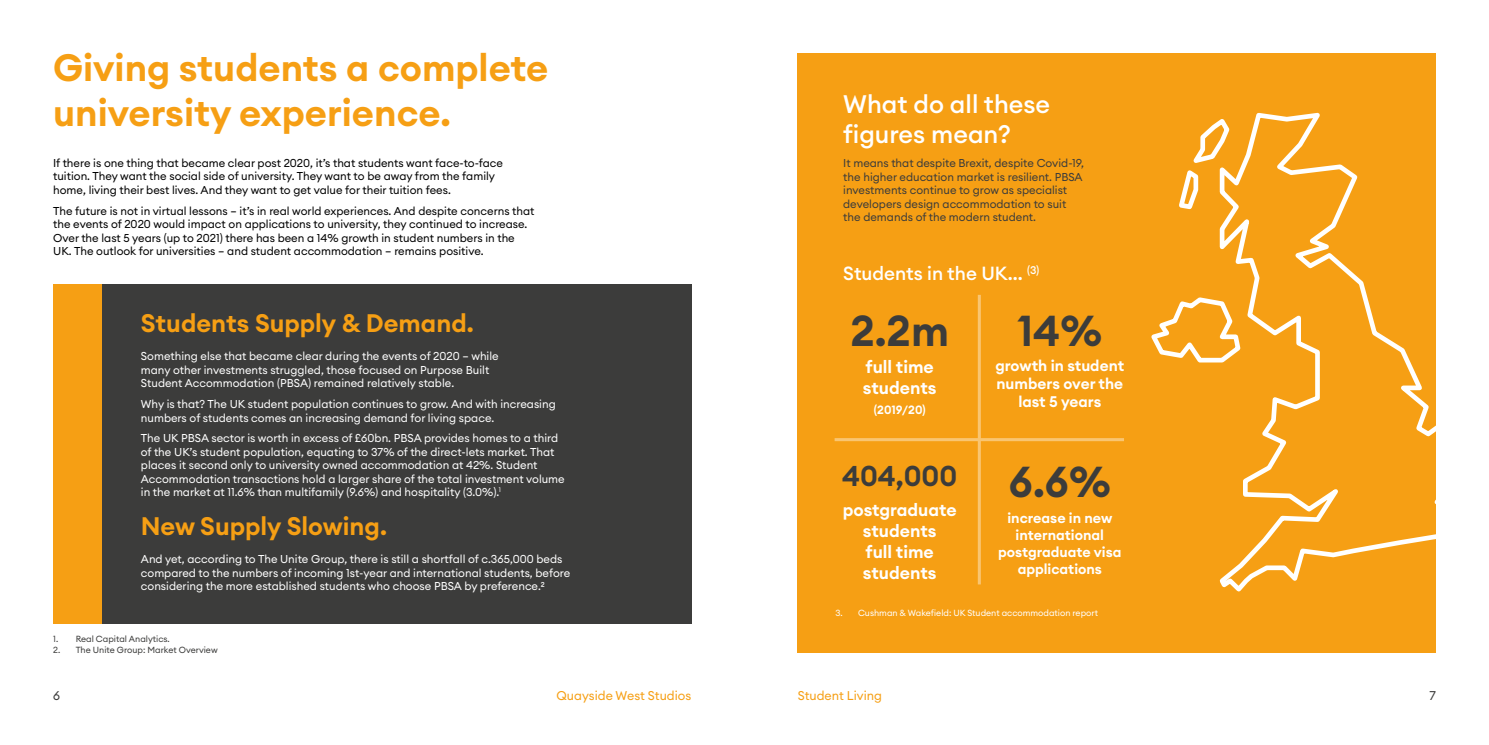
<style>
.page{position:relative;width:1489px;height:745px;background:#fff}
.page>*{position:absolute;margin:0;border:0;box-sizing:border-box;transform-origin:0 0}
.t1{font:600 42.62px "Euclid Circular A";color:#3c3c3b}
.t2{font:600 37.5px/45px "Euclid Circular A";color:#f69f14}
.t3{font:600 28.25px "Euclid Circular A";color:#3c3c3b}
.t4{font:600 25px "Euclid Circular A";color:#f69f14}
.t5{font:500 25px/30px "Euclid Circular A";color:#fff}
.t6{font:500 18.75px "Euclid Circular A";color:#fff}
.t7{font:600 17.38px/20.9px "Euclid Circular A";color:#fff}
.t8{font:600 15.25px/18.2px "Euclid Circular A";color:#fff;text-align:center}
.t9{font:600 14.12px/16.9px "Euclid Circular A";color:#fff;text-align:center}
.t10{font:12.5px "Euclid Circular A";color:#f69f14}
.t11{font:12.5px "Euclid Circular A";color:#3c3c3b}
.t12{font:600 11.88px "Euclid Circular A";color:#fff}
.t13{font:11.25px/13.5px "Euclid Circular A";color:#fff}
.t14{font:11.25px/13.5px "Euclid Circular A";color:#000}
.t15{font:11.25px/13.5px "Euclid Circular A";color:#3c3c3b}
.t16{font:8.75px "Euclid Circular A";color:#3c3c3b}
.t17{font:8.75px "Euclid Circular A";color:#fff}
</style>
<div class="page">
<div style="left:53px;top:284px;width:49px;height:340px;background:#f69f14"></div>
<div style="left:102px;top:284px;width:589px;height:340px;background:#3c3c3b"></div>
<div style="left:797px;top:53px;width:638px;height:599px;background:#f69f14"></div>
<svg style="left:834px;top:294px;width:289px;height:290px"></svg>
<svg style="left:1151px;top:109px;width:285px;height:486px"></svg>
<h2 class="t2" style="left:53px;top:45px;width:497px">Giving students a complete university experience.</h2>
<p class="t14" style="left:53px;top:156px;width:451px">If there is one thing that became clear post 2020, it’s that students want face-to-face tuition. They want the social side of university. They want to be away from the family home, living their best lives. And they want to get value for their tuition fees.</p>
<p class="t14" style="left:53px;top:203px;width:483px">The future is not in virtual lessons – it’s in real world experiences. And despite concerns that the events of 2020 would impact on applications to university, they continued to increase.<br>Over the last 5 years (up to 2021) there has been a 14% growth in student numbers in the UK. The outlook for universities – and student accommodation – remains positive.</p>
<h3 class="t4" style="left:141px;top:307px;width:334px">Students Supply &amp; Demand.</h3>
<p class="t13" style="left:141px;top:349px;width:359px">Something else that became clear during the events of 2020 – while many other investments struggled, those focused on Purpose Built<br>Student Accommodation (PBSA) remained relatively stable.</p>
<p class="t13" style="left:141px;top:397px;width:416px">Why is that? The UK student population continues to grow. And with increasing numbers of students comes an increasing demand for living space.</p>
<p class="t13" style="left:141px;top:431px;width:425px">The UK PBSA sector is worth in excess of £60bn. PBSA provides homes to a third of the UK’s student population, equating to 37% of the direct-lets market. That places it second only to university owned accommodation at 42%. Student Accommodation transactions hold a larger share of the total investment volume in the market at 11.6% than multifamily (9.6%) and hospitality (3.0%).<sup>1</sup></p>
<h3 class="t4" style="left:141px;top:509px;width:247px">New Supply Slowing.</h3>
<p class="t13" style="left:141px;top:551px;width:431px">And yet, according to The Unite Group, there is still a shortfall of c.365,000 beds compared to the numbers of incoming 1st-year and international students, before considering the more established students who choose PBSA by preference.2</p>
<p class="t16" style="left:53px;top:633px;width:118px">1. Real Capital Analytics.</p>
<p class="t16" style="left:53px;top:643px;width:166px">2. The Unite Group: Market Overview</p>
<h3 class="t5" style="left:843px;top:89px;width:208px">What do all these figures mean?</h3>
<p class="t15" style="left:843px;top:156px;width:242px">It means that despite Brexit, despite Covid-19, the higher education market is resilient. PBSA investments continue to grow as specialist developers design accommodation to suit the demands of the modern student.</p>
<h3 class="t6" style="left:843px;top:261px;width:198px">Students in the UK... <sup>(3)</sup></h3>
<h1 class="t1" style="left:850px;top:303px;width:100px">2.2m</h1>
<h3 class="t7" style="left:862px;top:356px;width:75px">full time students</h3>
<p class="t12" style="left:873px;top:402px;width:54px">(2019/20)</p>
<h1 class="t1" style="left:1017px;top:303px;width:86px">14%</h1>
<h3 class="t8" style="left:995px;top:356px;width:130px">growth in student numbers over the last 5 years</h3>
<h3 class="t3" style="left:842px;top:457px;width:117px">404,000</h3>
<h3 class="t7" style="left:842px;top:499px;width:116px;text-align:center">postgraduate students<br>full time students</h3>
<h1 class="t1" style="left:1008px;top:453px;width:104px">6.6%</h1>
<p class="t9" style="left:998px;top:509px;width:125px">increase in new international postgraduate visa applications</p>
<p class="t17" style="left:835px;top:606px;width:264px">3. Cushman &amp; Wakefield: UK Student accommodation report</p>
<p class="t11" style="left:53px;top:687px;width:8px">6</p>
<p class="t10" style="left:556px;top:687px;width:136px">Quayside West Studios</p>
<p class="t10" style="left:797px;top:687px;width:86px">Student Living</p>
<p class="t11" style="left:1429px;top:687px;width:8px">7</p>
</div>
